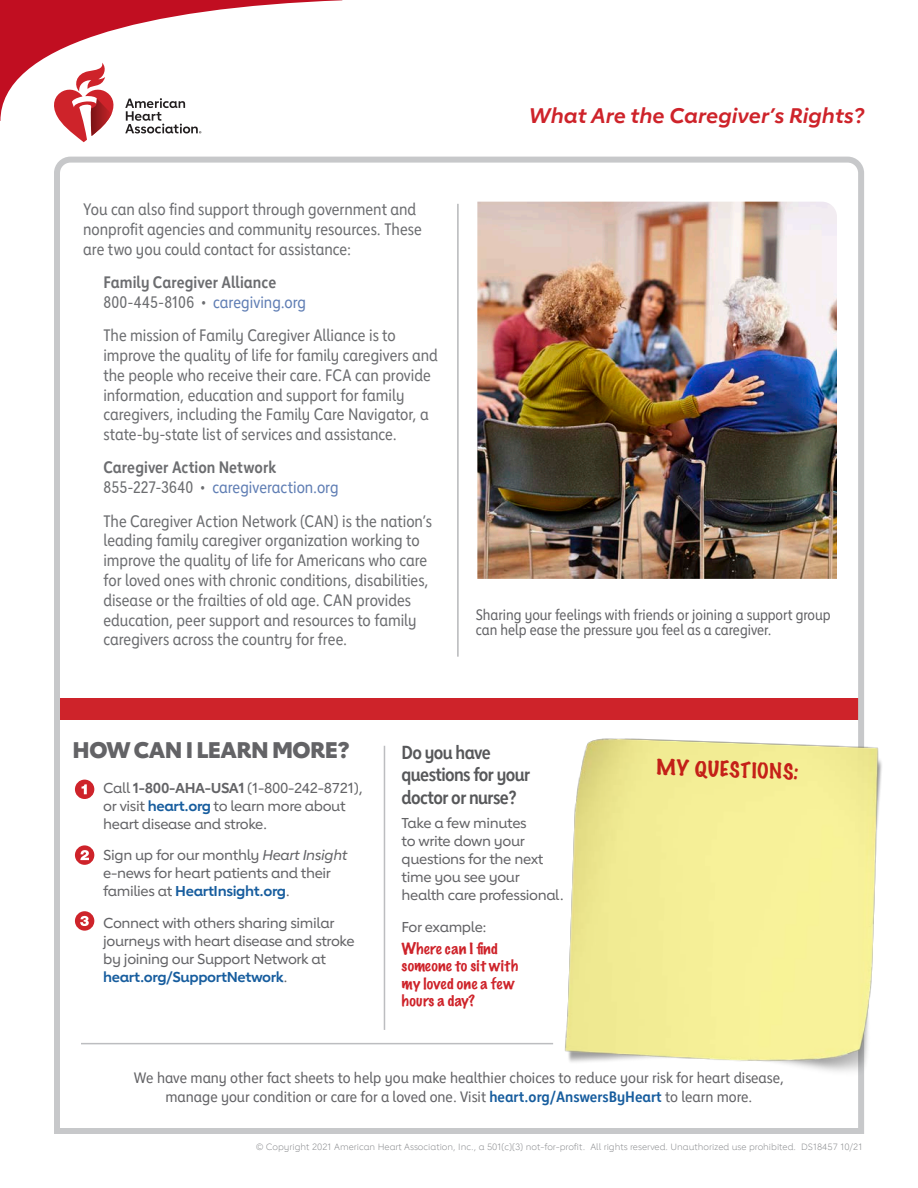
<style>
.page{position:relative;width:918px;height:1188px;background:#fff}
.page>*{position:absolute;margin:0;border:0;box-sizing:border-box;transform-origin:0 0}
.Footer_Heading{font:800 22.5px "Lub Dub";letter-spacing:-.025em;color:#636366}
.t1{font:italic 700 21px "Lub Dub";color:#ce232a}
.t2{font:100 19.5px "Marker Felt";color:#ce232a;scale:1.1 1}
.Footer_Sub_Heading{font:700 18.75px/22.5px "Lub Dub Condensed";letter-spacing:-.03em;color:#57585a}
.sub_paragraph{font:16.5px/19.8px "Lub Dub Condensed";color:#6c6d70}
.sub_paragraph-2{font:700 16.5px/19.8px "Lub Dub Condensed";letter-spacing:.005em;color:#6c6d70}
.Footer_CTA{font:15px/19.5px "Lub Dub Condensed";color:#636366;text-align:center;scale:1.05 1}
.Footer_CTA-2{font:15px/15px "Lub Dub Condensed";color:#636366}
.Footer_Paragraph{font:500 14.25px/18px "Lub Dub";letter-spacing:-.025em;color:#636366}
.Footer_Questions{font:100 14.25px/17.2px "Marker Felt";letter-spacing:.015em;color:#ce232a;scale:1.1 1}
.Copyright{font:300 9px "Lub Dub";color:#808285}
.s1{font-weight:400}
.s2{font-weight:400;color:#607eb4}
.s3{font-weight:700}
.s4{font-weight:700;color:#175d9e}
.s5{font-style:italic}
</style>
<div class="page">
<svg style="left:0;top:0;width:342px;height:142px"></svg>
<img style="left:54px;top:156px;width:810px;height:978px">
<img style="left:553px;top:717px;width:329px;height:377px">
<hr style="left:458px;top:204px;width:1px;height:453px;background:#939598">
<p class="sub_paragraph" style="left:83px;top:199px;width:340px">You can also find support through government and nonprofit agencies and community resources. These are two you could contact for assistance:</p>
<p class="sub_paragraph-2" style="left:103px;top:272px;width:204px">Family Caregiver Alliance<br><span class="s1">800-445-8106 •</span> <span class="s2">caregiving.org</span></p>
<p class="sub_paragraph" style="left:103px;top:325px;width:336px">The mission of Family Caregiver Alliance is to improve the quality of life for family caregivers and the people who receive their care. FCA can provide information, education and support for family caregivers, including the Family Care Navigator, a state-by-state list of services and assistance.</p>
<p class="sub_paragraph-2" style="left:103px;top:457px;width:237px">Caregiver Action Network<br><span class="s1">855-227-3640 •</span> <span class="s2">caregiveraction.org</span></p>
<p class="sub_paragraph" style="left:103px;top:511px;width:330px">The Caregiver Action Network (CAN) is the nation’s leading family caregiver organization working to improve the quality of life for Americans who care for loved ones with chronic conditions, disabilities, disease or the frailties of old age. CAN provides education, peer support and resources to family caregivers across the country for free.</p>
<p class="t1" style="left:529px;top:103px;width:337px">What Are the Caregiver’s Rights?</p>
<p class="Footer_CTA-2" style="left:476px;top:607px;width:356px">Sharing your feelings with friends or joining a support group can help ease the pressure you feel as a caregiver.</p>
<h3 class="Footer_Heading" style="left:73px;top:736px;width:279px">HOW CAN I LEARN MORE?</h3>
<h4 class="Footer_Sub_Heading" style="left:402px;top:740px;width:130px">Do you have questions for your doctor or nurse?</h4>
<p class="Footer_Paragraph" style="left:103px;top:778px;width:261px">Call <span class="s3">1-800-AHA-USA1</span> (1-800-242-8721), or visit <span class="s4">heart.org</span> to learn more about heart disease and stroke.</p>
<p class="Footer_Paragraph" style="left:103px;top:846px;width:246px">Sign up for our monthly <span class="s5">Heart Insight </span>e-news for heart patients and their families at <span class="s4">HeartInsight.org</span>.</p>
<p class="Footer_Paragraph" style="left:103px;top:913px;width:253px">Connect with others sharing similar journeys with heart disease and stroke by joining our Support Network at <span class="s4">heart.org/SupportNetwork</span>.</p>
<p class="Footer_Paragraph" style="left:402px;top:814px;width:164px">Take a few minutes<br>to write down your questions for the next time you see your health care professional.</p>
<p class="Footer_Paragraph" style="left:402px;top:918px;width:87px">For example:</p>
<p class="Footer_Questions" style="left:402px;top:940px;width:107px">Where can I find someone to sit with my loved one a few hours a day?</p>
<p class="t2" style="left:656px;top:751px;width:132px;rotate:2deg">MY QUESTIONS:</p>
<p class="Footer_CTA" style="left:134px;top:1068px;width:621px">We have many other fact sheets to help you make healthier choices to reduce your risk for heart disease, manage your condition or care for a loved one. Visit <span class="s4">heart.org/AnswersByHeart</span> to learn more.</p>
<p class="Copyright" style="left:256px;top:1142px;width:608px">© Copyright 2021 American Heart Association, Inc., a 501(c)(3) not-for-profit. All rights reserved. Unauthorized use prohibited. DS18457 10/21</p>
</div>
